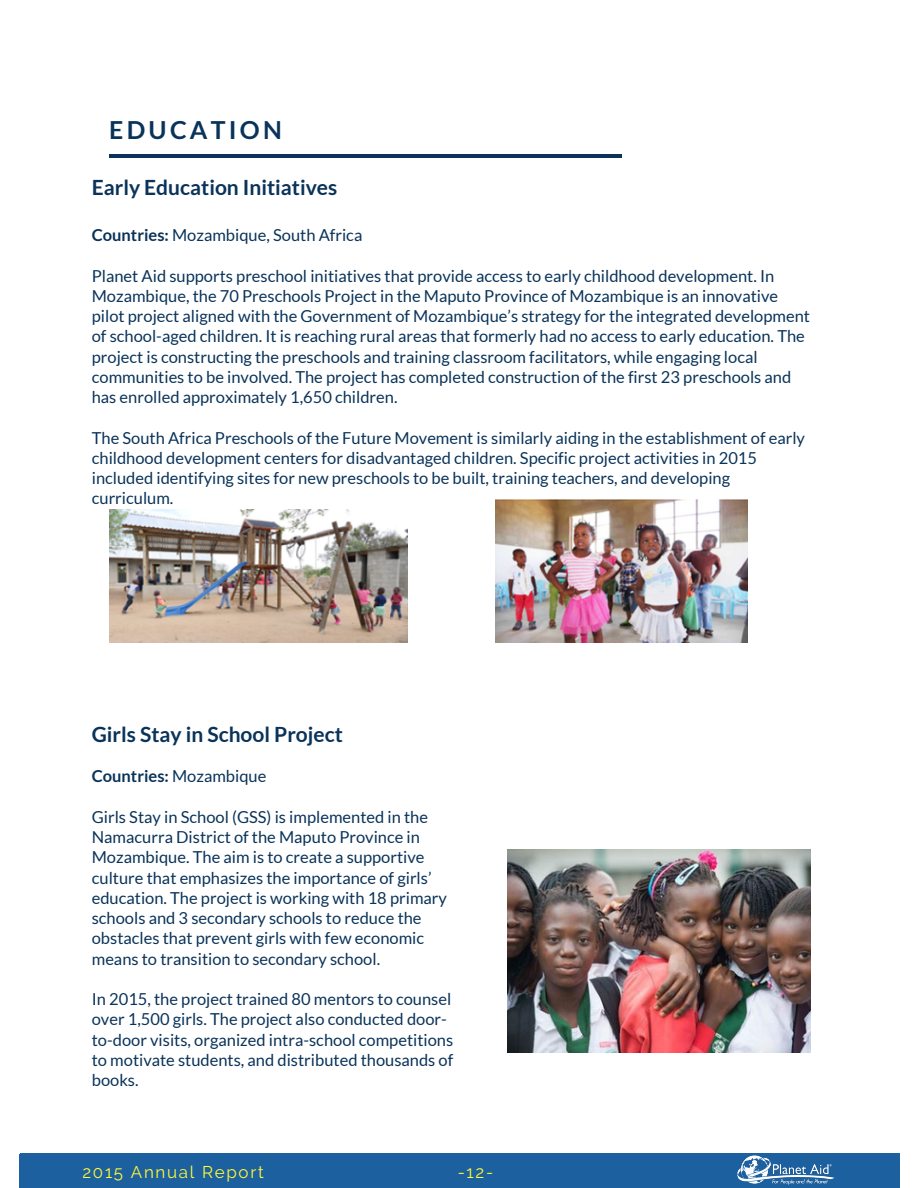
<style>
.page{position:relative;width:918px;height:1188px;background:#fff}
.page>*{position:absolute;margin:0;border:0;box-sizing:border-box;transform-origin:0 0}
.t1{font:700 24.9px "Lato";letter-spacing:.13em;color:#0a3359}
.t2{font:700 21px "Lato";color:#0a3359}
.t3{font:16.95px "Raleway";letter-spacing:.1em;color:#fff936}
.t4{font:16.5px/20.2px "Lato";color:#0a3359}
.t5{font:700 16.5px "Lato";color:#0a3359}
.s1{font-weight:700}
.s2{font-weight:400}
</style>
<div class="page">
<div style="left:19px;top:1155px;width:880px;height:33px;background:#1c60a0"></div>
<hr style="left:109px;top:154px;width:512px;height:4px;background:#0a3359">
<img style="left:109px;top:510px;width:298px;height:132px">
<img style="left:495px;top:499px;width:252px;height:143px">
<img style="left:507px;top:850px;width:303px;height:202px">
<div style="left:20px;top:1154px;width:879px;height:33px;background:#1c60a0"></div>
<img style="left:734px;top:1153px;width:104px;height:32px">
<h1 class="t1" style="left:109px;top:115px;width:174px">EDUCATION</h1>
<p class="t2" style="left:92px;top:174px;width:247px">Early Education Initiatives</p>
<p class="t4" style="left:92px;top:225px;width:272px"><span class="s1">Countries:</span> Mozambique, South Africa</p>
<p class="t4" style="left:92px;top:265px;width:720px">Planet Aid supports preschool initiatives that provide access to early childhood development. In Mozambique, the 70 Preschools Project in the Maputo Province of Mozambique is an innovative pilot project aligned with the Government of Mozambique’s strategy for the integrated development of school-aged children. It is reaching rural areas that formerly had no access to early education. The project is constructing the preschools and training classroom facilitators, while engaging local communities to be involved. The project has completed construction of the first 23 preschools and has enrolled approximately 1,650 children.</p>
<p class="t4" style="left:92px;top:427px;width:715px">The South Africa Preschools of the Future Movement is similarly aiding in the establishment of early childhood development centers for disadvantaged children. Specific project activities in 2015 included identifying sites for new preschools to be built, training teachers, and developing curriculum.</p>
<h2 class="t2" style="left:92px;top:721px;width:253px">Girls Stay in School Project</h2>
<p class="t5" style="left:92px;top:766px;width:176px">Countries: <span class="s2">Mozambique</span></p>
<p class="t4" style="left:92px;top:806px;width:357px">Girls Stay in School (GSS) is implemented in the Namacurra District of the Maputo Province in Mozambique. The aim is to create a supportive culture that emphasizes the importance of girls’ education. The project is working with 18 primary schools and 3 secondary schools to reduce the obstacles that prevent girls with few economic means to transition to secondary school.</p>
<p class="t4" style="left:92px;top:989px;width:363px">In 2015, the project trained 80 mentors to counsel over 1,500 girls. The project also conducted door&shy;to-door visits, organized intra-school competitions to motivate students, and distributed thousands of books.</p>
<p class="t3" style="left:82px;top:1162px;width:183px">2015 Annual Report</p>
<p class="t3" style="left:458px;top:1162px;width:37px">-12-</p>
</div>
